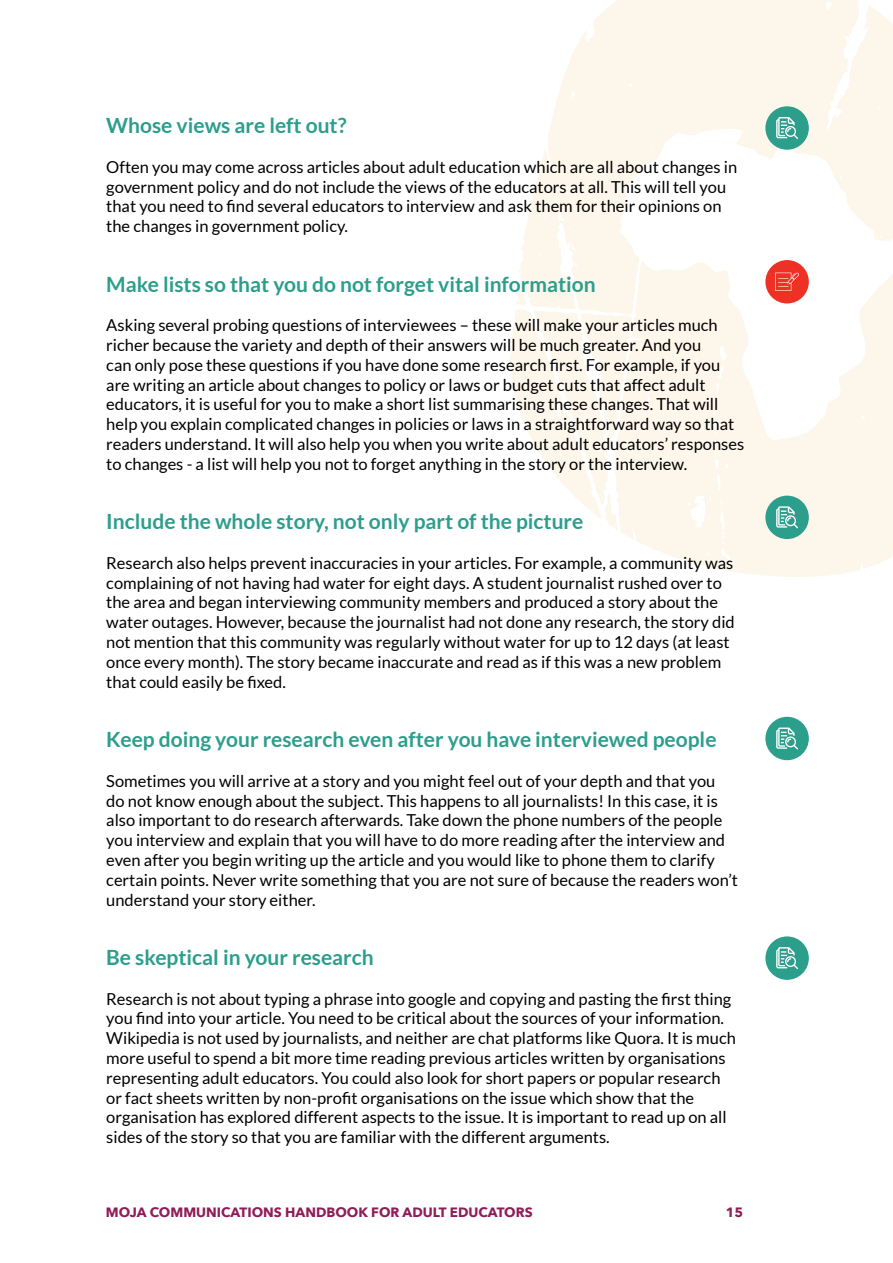
<style>
.page{position:relative;width:893px;height:1263px;background:#fff}
.page>*{position:absolute;margin:0;border:0;box-sizing:border-box;transform-origin:0 0}
.t1{font:700 21px "Lato";color:#2c9e8c}
.t2{font:16.5px/19.8px "Lato";color:#000}
.t3{font:700 13.5px "Avenir Next LT Pro";color:#8f1d58}
</style>
<div class="page">
<svg style="left:509px;top:0;width:384px;height:577px;fill:#fcf6eb"></svg>
<div style="left:765px;top:260px;width:44px;height:43px;background:#ee3124;border-radius:50%"></div>
<svg style="left:775px;top:272px;width:24px;height:19px"></svg>
<div style="left:765px;top:106px;width:44px;height:44px;background:#2c9e8c;border-radius:50%"></div>
<svg style="left:776px;top:117px;width:22px;height:22px"></svg>
<div style="left:765px;top:496px;width:44px;height:43px;background:#2c9e8c;border-radius:50%"></div>
<svg style="left:776px;top:506px;width:22px;height:22px"></svg>
<div style="left:765px;top:717px;width:44px;height:43px;background:#2c9e8c;border-radius:50%"></div>
<svg style="left:776px;top:727px;width:22px;height:22px"></svg>
<div style="left:765px;top:936px;width:44px;height:44px;background:#2c9e8c;border-radius:50%"></div>
<svg style="left:776px;top:947px;width:22px;height:22px"></svg>
<p class="t1" style="left:106px;top:114px;width:242px">Whose views are left out?</p>
<p class="t2" style="left:106px;top:157px;width:632px">Often you may come across articles about adult education which are all about changes in government policy and do not include the views of the educators at all. This will tell you that you need to find several educators to interview and ask them for their opinions on the changes in government policy.</p>
<p class="t1" style="left:106px;top:272px;width:491px">Make lists so that you do not forget vital information</p>
<p class="t2" style="left:106px;top:315px;width:639px">Asking several probing questions of interviewees – these will make your articles much richer because the variety and depth of their answers will be much greater. And you<br>can only pose these questions if you have done some research first. For example, if you are writing an article about changes to policy or laws or budget cuts that affect adult educators, it is useful for you to make a short list summarising these changes. That will help you explain complicated changes in policies or laws in a straightforward way so that readers understand. It will also help you when you write about adult educators’ responses to changes - a list will help you not to forget anything in the story or the interview.</p>
<p class="t1" style="left:106px;top:510px;width:479px">Include the whole story, not only part of the picture</p>
<p class="t2" style="left:106px;top:553px;width:630px">Research also helps prevent inaccuracies in your articles. For example, a community was complaining of not having had water for eight days. A student journalist rushed over to the area and began interviewing community members and produced a story about the water outages. However, because the journalist had not done any research, the story did not mention that this community was regularly without water for up to 12 days (at least once every month). The story became inaccurate and read as if this was a new problem that could easily be fixed.</p>
<p class="t1" style="left:106px;top:727px;width:612px">Keep doing your research even after you have interviewed people</p>
<p class="t2" style="left:106px;top:771px;width:633px">Sometimes you will arrive at a story and you might feel out of your depth and that you<br>do not know enough about the subject. This happens to all journalists! In this case, it is also important to do research afterwards. Take down the phone numbers of the people you interview and explain that you will have to do more reading after the interview and even after you begin writing up the article and you would like to phone them to clarify certain points. Never write something that you are not sure of because the readers won’t understand your story either.</p>
<p class="t1" style="left:106px;top:945px;width:269px">Be skeptical in your research</p>
<p class="t2" style="left:106px;top:988px;width:631px">Research is not about typing a phrase into google and copying and pasting the first thing you find into your article. You need to be critical about the sources of your information.<br>Wikipedia is not used by journalists, and neither are chat platforms like Quora. It is much more useful to spend a bit more time reading previous articles written by organisations representing adult educators. You could also look for short papers or popular research or fact sheets written by non-profit organisations on the issue which show that the organisation has explored different aspects to the issue. It is important to read up on all sides of the story so that you are familiar with the different arguments.</p>
<p class="t3" style="left:106px;top:1204px;width:428px">MOJA COMMUNICATIONS HANDBOOK FOR ADULT EDUCATORS</p>
<p class="t3" style="left:726px;top:1204px;width:19px">15</p>
</div>
